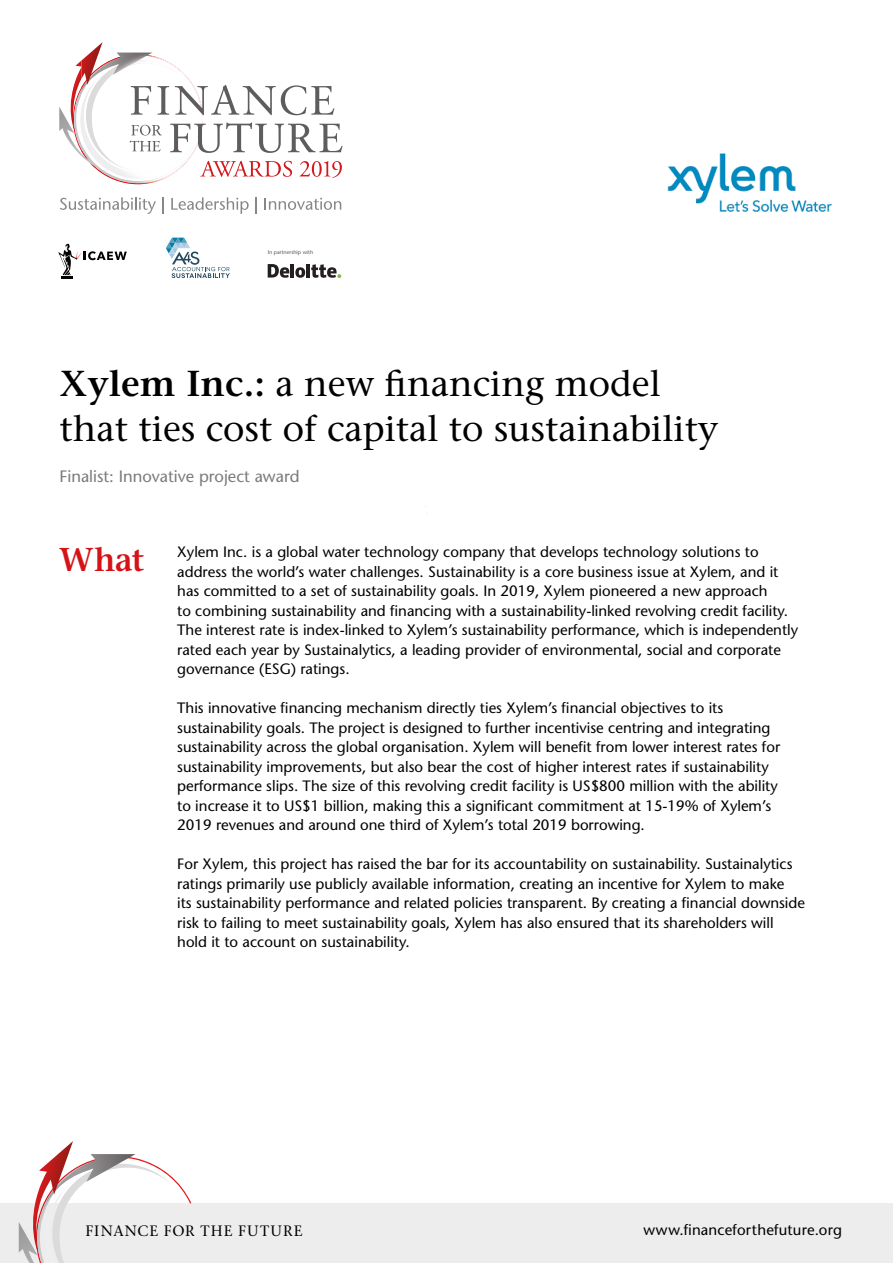
<style>
.page{position:relative;width:893px;height:1263px;background:#fff}
.page>*{position:absolute;margin:0;border:0;box-sizing:border-box;transform-origin:0 0}
.t1{font:36px/45px "Stone Serif";color:#000}
.t2{font:16.5px "Stone Sans";color:#7c7b7b}
.t3{font:15px/19.5px "Stone Sans";color:#000}
.t4{font:15px "Stone Serif";letter-spacing:.07em;color:#000}
.t5{font:5.4px "Stone Sans";color:#595a5c}
.s1{font-weight:600}
.s2{font-family:"Stone Serif";font-weight:600;font-size:33px;color:#d51317}
</style>
<div class="page">
<div style="left:0;top:1203px;width:893px;height:60px;background:#ededed"></div>
<svg style="left:19px;top:1141px;width:172px;height:122px"></svg>
<img style="left:89px;top:42px;width:14px;height:12px">
<svg style="left:60px;top:197px;width:96px;height:17px"></svg>
<svg style="left:162px;top:197px;width:1px;height:17px"></svg>
<svg style="left:171px;top:197px;width:78px;height:17px"></svg>
<svg style="left:256px;top:197px;width:1px;height:17px"></svg>
<svg style="left:265px;top:198px;width:76px;height:12px"></svg>
<svg style="left:166px;top:238px;width:64px;height:40px"></svg>
<hr style="left:291px;top:264px;width:3px;height:14px;background:#231f20">
<svg style="left:295px;top:264px;width:46px;height:14px"></svg>
<svg style="left:268px;top:264px;width:21px;height:14px"></svg>
<svg style="left:59px;top:244px;width:68px;height:34px"></svg>
<svg style="left:59px;top:54px;width:284px;height:131px"></svg>
<img style="left:667px;top:153px;width:165px;height:59px">
<p class="t5" style="left:268px;top:249px;width:47px">In partnership with</p>
<h1 class="t1" style="left:60px;top:361px;width:660px"><span class="s1">Xylem Inc.:</span> a new financing model that ties cost of capital to sustainability</h1>
<p class="t2" style="left:60px;top:466px;width:242px">Finalist: Innovative project award</p>
<p class="t3" style="left:177px;top:542px;width:622px;text-indent:-118px"><span class="s2">What</span> Xylem Inc. is a global water technology company that develops technology solutions to address the world’s water challenges. Sustainability is a core business issue at Xylem, and it has committed to a set of sustainability goals. In 2019, Xylem pioneered a new approach<br>to combining sustainability and financing with a sustainability-linked revolving credit facility.<br>The interest rate is index-linked to Xylem’s sustainability performance, which is independently rated each year by Sustainalytics, a leading provider of environmental, social and corporate governance (ESG) ratings.</p>
<p class="t3" style="left:177px;top:698px;width:604px">This innovative financing mechanism directly ties Xylem’s financial objectives to its sustainability goals. The project is designed to further incentivise centring and integrating sustainability across the global organisation. Xylem will benefit from lower interest rates for sustainability improvements, but also bear the cost of higher interest rates if sustainability performance slips. The size of this revolving credit facility is US$800 million with the ability to increase it to US$1 billion, making this a significant commitment at 15-19% of Xylem’s 2019 revenues and around one third of Xylem’s total 2019 borrowing.</p>
<p class="t3" style="left:177px;top:854px;width:629px">For Xylem, this project has raised the bar for its accountability on sustainability. Sustainalytics ratings primarily use publicly available information, creating an incentive for Xylem to make<br>its sustainability performance and related policies transparent. By creating a financial downside risk to failing to meet sustainability goals, Xylem has also ensured that its shareholders will hold it to account on sustainability.</p>
<p class="t4" style="left:85px;top:1222px;width:219px">FINANCE FOR THE FUTURE</p>
<p class="t3" style="left:643px;top:1220px;width:200px">www.financeforthefuture.org</p>
</div>
